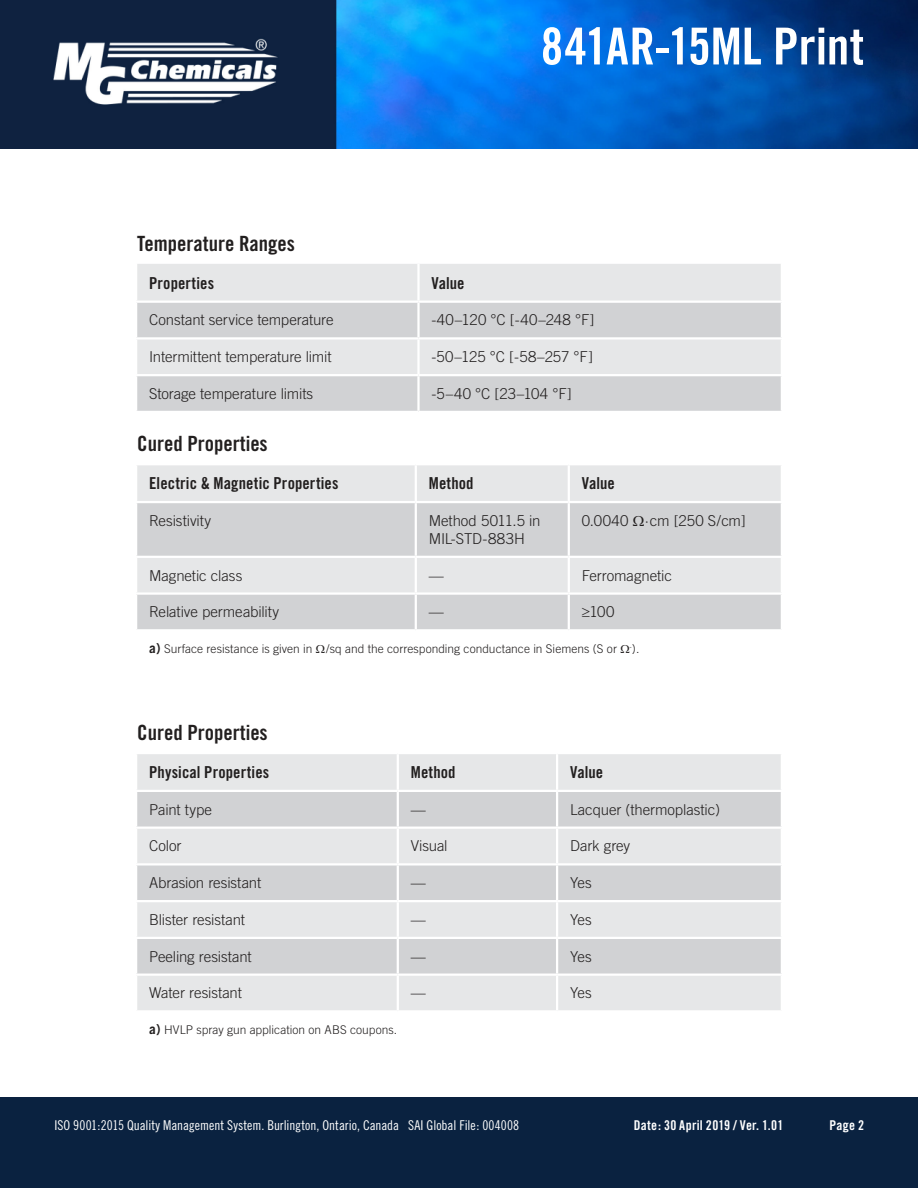
<style>
.page{position:relative;width:918px;height:1188px;background:#fff}
.page>*{position:absolute;margin:0;border:0;box-sizing:border-box;transform-origin:0 0}
.t1{font:51px "Trade Gothic Bold Cond Twenty";color:#fff}
.t2{font:21px "Trade Gothic Bold Cond Twenty";color:#221f1f}
.t3{font:16.5px "Trade Gothic Bold Cond Twenty";letter-spacing:.005em;color:#221f1f}
.t4{font:300 15px/18px "Trade Gothic";letter-spacing:-.005em;color:#221f1f}
.t5{font:300 15px "Trade Gothic";letter-spacing:.015em;color:#221f1f}
.t6{font:300 15px "Trade Gothic";letter-spacing:.02em;color:#221f1f}
.t7{font:13.5px "Trade Gothic Cond Eighteen";color:#fff}
.t8{font:13.5px "Trade Gothic Bold Cond Twenty";letter-spacing:.02em;color:#fff}
.t9{font:300 12px "Trade Gothic";letter-spacing:.005em;color:#221f1f}
.s1{font-weight:700;font-size:13.5px}
</style>
<div class="page">
<img style="left:0;top:0;width:918px;height:149px">
<div style="left:0;top:1097px;width:918px;height:91px;background:#0a2240"></div>
<div style="left:137px;top:264px;width:644px;height:37px;background:#e6e7e8"></div>
<svg style="left:137px;top:303px;width:644px;height:108px;background:#d8d9da"></svg>
<hr style="left:417px;top:264px;width:3px;height:37px;background:#fff">
<hr style="left:417px;top:303px;width:3px;height:34px;background:#fff">
<hr style="left:135px;top:337px;width:284px;height:3px;background:#fff">
<hr style="left:419px;top:337px;width:364px;height:3px;background:#fff">
<hr style="left:417px;top:340px;width:3px;height:34px;background:#fff">
<hr style="left:135px;top:374px;width:284px;height:2px;background:#fff">
<hr style="left:419px;top:374px;width:364px;height:2px;background:#fff">
<hr style="left:417px;top:376px;width:3px;height:35px;background:#fff">
<div style="left:137px;top:465px;width:644px;height:36px;background:#e6e7e8"></div>
<svg style="left:137px;top:503px;width:644px;height:126px;background:#d7d8d9"></svg>
<hr style="left:415px;top:465px;width:2px;height:36px;background:#fff">
<hr style="left:568px;top:465px;width:2px;height:36px;background:#fff">
<hr style="left:415px;top:503px;width:2px;height:53px;background:#fff">
<hr style="left:568px;top:503px;width:2px;height:53px;background:#fff">
<hr style="left:135px;top:556px;width:281px;height:2px;background:#fff">
<hr style="left:416px;top:556px;width:153px;height:2px;background:#fff">
<hr style="left:415px;top:558px;width:2px;height:34px;background:#fff">
<hr style="left:569px;top:556px;width:214px;height:2px;background:#fff">
<hr style="left:568px;top:558px;width:2px;height:34px;background:#fff">
<hr style="left:135px;top:592px;width:281px;height:3px;background:#fff">
<hr style="left:416px;top:592px;width:153px;height:3px;background:#fff">
<hr style="left:415px;top:595px;width:2px;height:34px;background:#fff">
<hr style="left:569px;top:592px;width:214px;height:3px;background:#fff">
<hr style="left:568px;top:595px;width:2px;height:34px;background:#fff">
<div style="left:137px;top:754px;width:644px;height:256px;background:#e6e7e8"></div>
<svg style="left:137px;top:792px;width:644px;height:182px;background:#d9dadc"></svg>
<hr style="left:397px;top:754px;width:2px;height:36px;background:#fff">
<hr style="left:556px;top:754px;width:2px;height:36px;background:#fff">
<hr style="left:135px;top:790px;width:263px;height:2px;background:#fff">
<hr style="left:398px;top:790px;width:159px;height:2px;background:#fff">
<hr style="left:397px;top:792px;width:2px;height:35px;background:#fff">
<hr style="left:557px;top:790px;width:226px;height:2px;background:#fff">
<hr style="left:556px;top:792px;width:2px;height:35px;background:#fff">
<hr style="left:135px;top:827px;width:263px;height:2px;background:#fff">
<hr style="left:398px;top:827px;width:159px;height:2px;background:#fff">
<hr style="left:397px;top:829px;width:2px;height:34px;background:#fff">
<hr style="left:557px;top:827px;width:226px;height:2px;background:#fff">
<hr style="left:556px;top:829px;width:2px;height:34px;background:#fff">
<hr style="left:135px;top:863px;width:263px;height:3px;background:#fff">
<hr style="left:398px;top:863px;width:159px;height:3px;background:#fff">
<hr style="left:397px;top:866px;width:2px;height:34px;background:#fff">
<hr style="left:557px;top:863px;width:226px;height:3px;background:#fff">
<hr style="left:556px;top:866px;width:2px;height:34px;background:#fff">
<hr style="left:135px;top:900px;width:263px;height:2px;background:#fff">
<hr style="left:398px;top:900px;width:159px;height:2px;background:#fff">
<hr style="left:397px;top:902px;width:2px;height:35px;background:#fff">
<hr style="left:557px;top:900px;width:226px;height:2px;background:#fff">
<hr style="left:556px;top:902px;width:2px;height:35px;background:#fff">
<hr style="left:135px;top:937px;width:263px;height:2px;background:#fff">
<hr style="left:398px;top:937px;width:159px;height:2px;background:#fff">
<hr style="left:397px;top:939px;width:2px;height:35px;background:#fff">
<hr style="left:557px;top:937px;width:226px;height:2px;background:#fff">
<hr style="left:556px;top:939px;width:2px;height:35px;background:#fff">
<hr style="left:135px;top:974px;width:263px;height:2px;background:#fff">
<hr style="left:398px;top:974px;width:159px;height:2px;background:#fff">
<hr style="left:397px;top:976px;width:2px;height:34px;background:#fff">
<hr style="left:557px;top:974px;width:226px;height:2px;background:#fff">
<hr style="left:556px;top:976px;width:2px;height:34px;background:#fff">
<svg style="left:633px;top:516px;width:11px;height:10px"></svg>
<h1 class="t1" style="left:541px;top:17px;width:325px">841AR-15ML Print</h1>
<h2 class="t2" style="left:137px;top:235px;width:159px">Temperature Ranges</h2>
<p class="t3" style="left:149px;top:277px;width:67px">Properties</p>
<p class="t3" style="left:431px;top:277px;width:35px">Value</p>
<p class="t4" style="left:149px;top:312px;width:186px">Constant service temperature</p>
<p class="t5" style="left:431px;top:314px;width:165px">-40–120 °C [-40–248 °F]</p>
<p class="t4" style="left:149px;top:349px;width:184px">Intermittent temperature limit</p>
<p class="t4" style="left:431px;top:349px;width:163px">-50–125 °C [-58–257 °F]</p>
<p class="t4" style="left:149px;top:386px;width:166px">Storage temperature limits</p>
<p class="t4" style="left:431px;top:386px;width:142px">-5–40 °C [23–104 °F]</p>
<h2 class="t2" style="left:137px;top:436px;width:132px">Cured Properties</h2>
<p class="t3" style="left:149px;top:477px;width:191px">Electric &amp; Magnetic Properties</p>
<p class="t3" style="left:429px;top:477px;width:46px">Method</p>
<p class="t3" style="left:582px;top:477px;width:35px">Value</p>
<p class="t4" style="left:149px;top:513px;width:64px">Resistivity</p>
<p class="t4" style="left:429px;top:513px;width:113px">Method 5011.5 in<br>MIL-STD-883H</p>
<p class="t6" style="left:582px;top:515px;width:166px">0.0040 ·cm [250 S/cm]</p>
<p class="t4" style="left:149px;top:568px;width:95px">Magnetic class</p>
<p class="t4" style="left:429px;top:568px;width:16px">—</p>
<p class="t4" style="left:582px;top:568px;width:92px">Ferromagnetic</p>
<p class="t4" style="left:149px;top:604px;width:132px">Relative permeability</p>
<p class="t4" style="left:429px;top:604px;width:16px">—</p>
<p class="t4" style="left:582px;top:604px;width:34px">≥100</p>
<p class="t9" style="left:149px;top:644px;width:492px"><span class="s1">a)</span> Surface resistance is given in /sq and the corresponding conductance in Siemens (S or <sup>-</sup>).</p>
<h2 class="t2" style="left:137px;top:725px;width:132px">Cured Properties</h2>
<p class="t3" style="left:149px;top:766px;width:122px">Physical Properties</p>
<p class="t3" style="left:411px;top:766px;width:46px">Method</p>
<p class="t3" style="left:570px;top:766px;width:35px">Value</p>
<p class="t4" style="left:149px;top:802px;width:64px">Paint type</p>
<p class="t4" style="left:411px;top:802px;width:16px">—</p>
<p class="t4" style="left:570px;top:802px;width:152px">Lacquer (thermoplastic)</p>
<p class="t4" style="left:149px;top:838px;width:34px">Color</p>
<p class="t4" style="left:411px;top:838px;width:38px">Visual</p>
<p class="t4" style="left:570px;top:838px;width:62px">Dark grey</p>
<p class="t4" style="left:149px;top:875px;width:114px">Abrasion resistant</p>
<p class="t4" style="left:411px;top:875px;width:16px">—</p>
<p class="t4" style="left:570px;top:875px;width:23px">Yes</p>
<p class="t4" style="left:149px;top:912px;width:98px">Blister resistant</p>
<p class="t4" style="left:411px;top:912px;width:16px">—</p>
<p class="t4" style="left:570px;top:912px;width:23px">Yes</p>
<p class="t4" style="left:149px;top:949px;width:104px">Peeling resistant</p>
<p class="t4" style="left:411px;top:949px;width:16px">—</p>
<p class="t4" style="left:570px;top:949px;width:23px">Yes</p>
<p class="t4" style="left:149px;top:985px;width:94px">Water resistant</p>
<p class="t4" style="left:411px;top:985px;width:16px">—</p>
<p class="t4" style="left:570px;top:985px;width:23px">Yes</p>
<p class="t9" style="left:149px;top:1025px;width:250px"><span class="s1">a)</span> HVLP spray gun application on ABS coupons.</p>
<p class="t7" style="left:54px;top:1120px;width:466px">ISO 9001:2015 Quality Management System. Burlington, Ontario, Canada SAI Global File: 004008</p>
<p class="t8" style="left:634px;top:1120px;width:151px">Date: 30 April 2019 / Ver. 1.01</p>
<p class="t8" style="left:829px;top:1120px;width:36px">Page 2</p>
</div>
